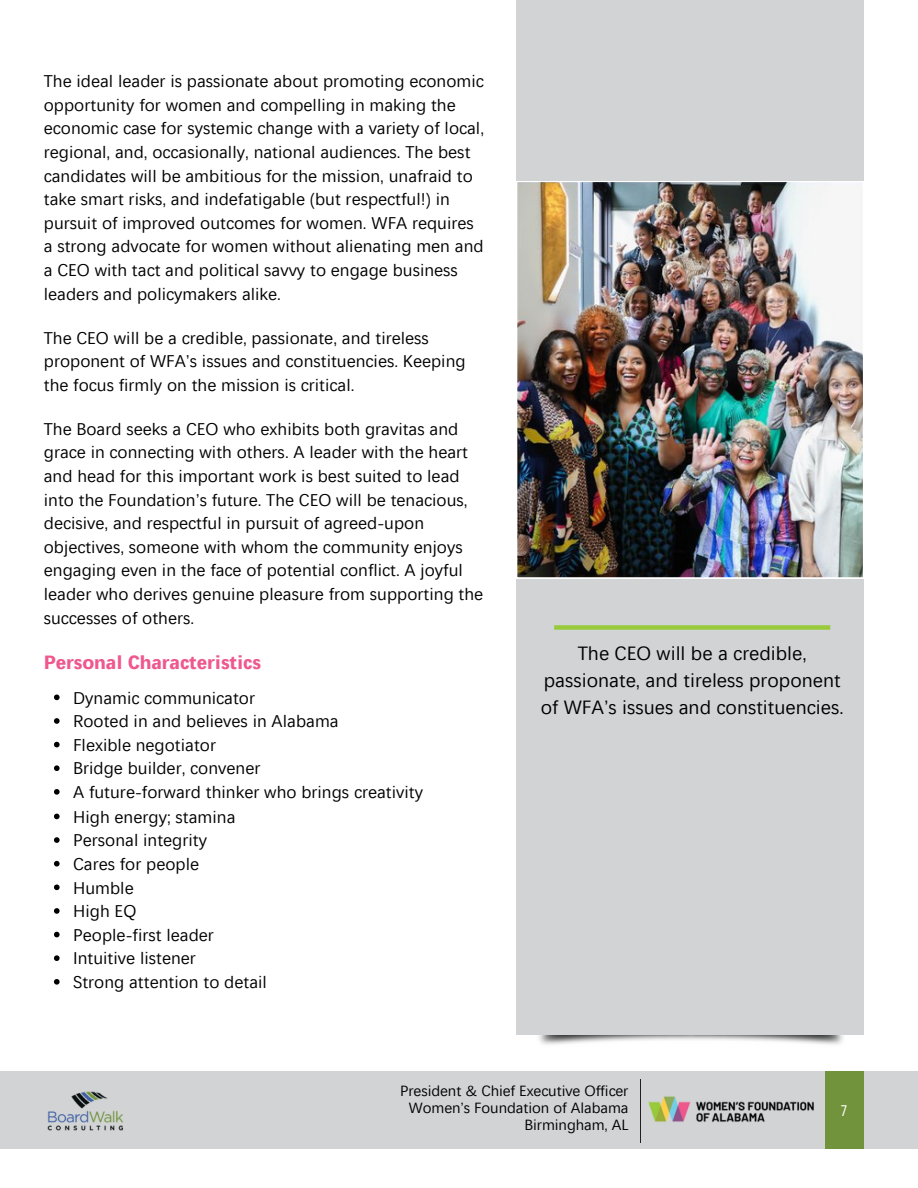
<style>
.page{position:relative;width:918px;height:1188px;background:#fff}
.page>*{position:absolute;margin:0;border:0;box-sizing:border-box;transform-origin:0 0}
.t1{font:19.5px/27px "Leelawadee";color:#000;text-align:center}
.t2{font:700 19.5px "Leelawadee";letter-spacing:-.005em;color:#ef588e}
.t3{font:17.25px/23.7px "Leelawadee";letter-spacing:.005em;color:#000}
.t4{font:15px "Leelawadee";letter-spacing:-.005em;color:#000}
.t5{font:15px "Open Sans Condensed";color:#fff}
</style>
<div class="page">
<div style="left:0;top:1071px;width:918px;height:78px;background:#d1d3d4"></div>
<div style="left:825px;top:1071px;width:39px;height:78px;background:#71933c"></div>
<img style="left:47px;top:1091px;width:76px;height:40px">
<img style="left:538px;top:1035px;width:306px;height:10px">
<div style="left:516px;top:0;width:348px;height:1035px;background:#d1d3d4"></div>
<div style="left:554px;top:625px;width:276px;height:5px;background:#98ca3c"></div>
<hr style="left:641px;top:1079px;width:1px;height:63px;background:#231f20">
<img style="left:648px;top:1096px;width:166px;height:26px">
<img style="left:516px;top:181px;width:348px;height:397px">
<svg style="left:54px;top:695px;width:6px;height:5px"></svg>
<svg style="left:54px;top:718px;width:6px;height:6px"></svg>
<svg style="left:54px;top:742px;width:6px;height:5px"></svg>
<svg style="left:54px;top:765px;width:6px;height:6px"></svg>
<svg style="left:54px;top:789px;width:6px;height:6px"></svg>
<svg style="left:54px;top:814px;width:6px;height:5px"></svg>
<svg style="left:54px;top:837px;width:6px;height:6px"></svg>
<svg style="left:54px;top:861px;width:6px;height:6px"></svg>
<svg style="left:54px;top:885px;width:6px;height:5px"></svg>
<svg style="left:54px;top:908px;width:6px;height:6px"></svg>
<svg style="left:54px;top:932px;width:6px;height:5px"></svg>
<svg style="left:54px;top:955px;width:6px;height:6px"></svg>
<svg style="left:54px;top:979px;width:6px;height:6px"></svg>
<h3 class="t3" style="left:44px;top:69px;width:442px">The ideal leader is passionate about promoting economic opportunity for women and compelling in making the economic case for systemic change with a variety of local, regional, and, occasionally, national audiences. The best candidates will be ambitious for the mission, unafraid to take smart risks, and indefatigable (but respectful!) in pursuit of improved outcomes for women. WFA requires a strong advocate for women without alienating men and a CEO with tact and political savvy to engage business leaders and policymakers alike.</h3>
<h3 class="t3" style="left:44px;top:326px;width:423px">The CEO will be a credible, passionate, and tireless proponent of WFA’s issues and constituencies. Keeping the focus firmly on the mission is critical.</h3>
<h1 class="t3" style="left:44px;top:417px;width:441px">The Board seeks a CEO who exhibits both gravitas and grace in connecting with others. A leader with the heart and head for this important work is best suited to lead into the Foundation’s future. The CEO will be tenacious, decisive, and respectful in pursuit of agreed-upon objectives, someone with whom the community enjoys engaging even in the face of potential conflict. A joyful leader who derives genuine pleasure from supporting the successes of others.</h1>
<p class="t2" style="left:44px;top:650px;width:219px">Personal Characteristics</p>
<p class="t3" style="left:73px;top:685px;width:183px">Dynamic communicator</p>
<p class="t3" style="left:73px;top:709px;width:267px">Rooted in and believes in Alabama</p>
<p class="t3" style="left:73px;top:733px;width:144px">Flexible negotiator</p>
<p class="t3" style="left:73px;top:756px;width:189px">Bridge builder, convener</p>
<p class="t3" style="left:73px;top:780px;width:351px">A future-forward thinker who brings creativity</p>
<p class="t3" style="left:73px;top:805px;width:164px">High energy; stamina</p>
<p class="t3" style="left:73px;top:828px;width:135px">Personal integrity</p>
<p class="t3" style="left:73px;top:852px;width:128px">Cares for people</p>
<p class="t3" style="left:73px;top:875px;width:62px">Humble</p>
<p class="t3" style="left:73px;top:899px;width:65px">High EQ</p>
<p class="t3" style="left:73px;top:923px;width:142px">People-first leader</p>
<p class="t3" style="left:73px;top:946px;width:124px">Intuitive listener</p>
<p class="t3" style="left:73px;top:970px;width:195px">Strong attention to detail</p>
<p class="t1" style="left:541px;top:640px;width:304px">The CEO will be a credible, passionate, and tireless proponent of WFA’s issues and constituencies.</p>
<h2 class="t4" style="left:400px;top:1081px;width:230px">President &amp; Chief Executive Officer</h2>
<p class="t4" style="left:409px;top:1098px;width:221px">Women’s Foundation of Alabama</p>
<p class="t4" style="left:525px;top:1115px;width:105px">Birmingham, AL</p>
<h3 class="t5" style="left:841px;top:1100px;width:8px">7</h3>
</div>
